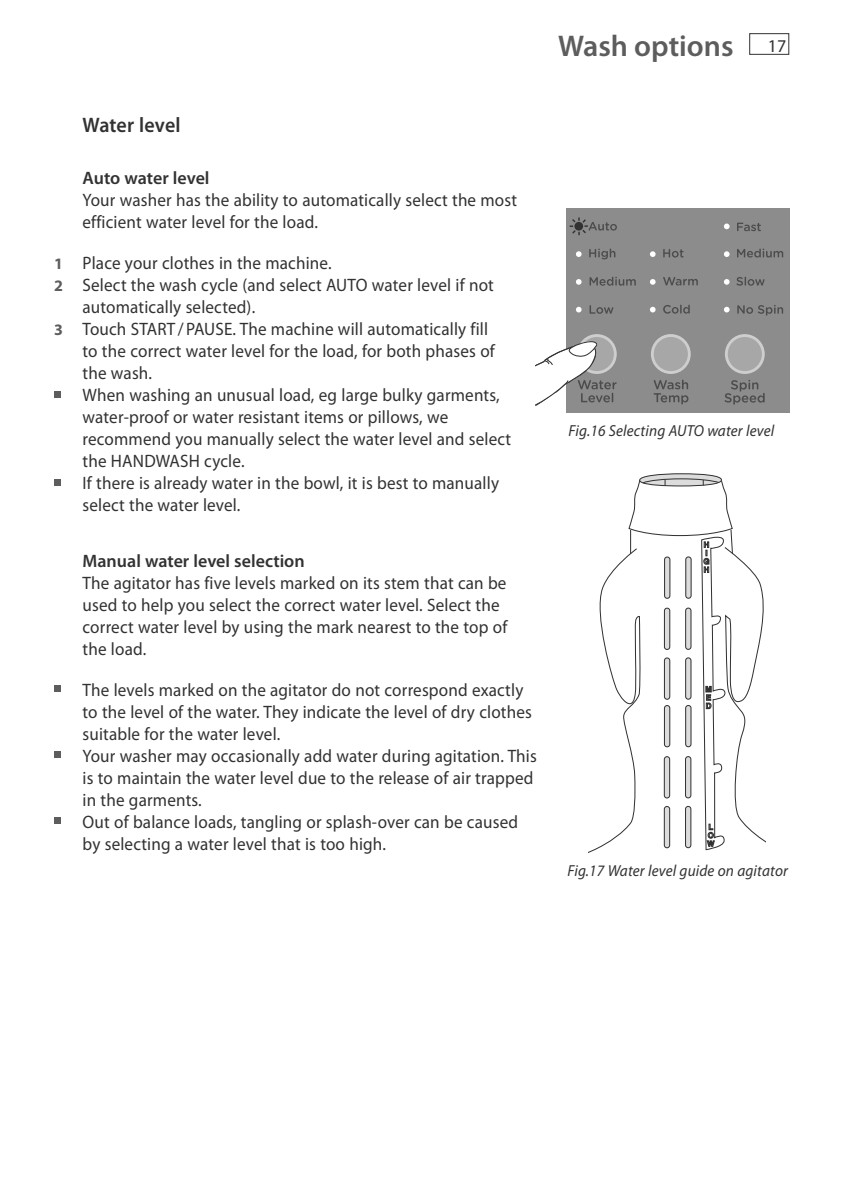
<style>
.page{position:relative;width:843px;height:1192px;background:#fff}
.page>*{position:absolute;margin:0;border:0;box-sizing:border-box;transform-origin:0 0}
.t1{font:600 30px "Myriad Pro";color:#5d5d5d}
.t2{font:600 21px "Myriad Pro";letter-spacing:.005em;color:#323232;scale:.95 1}
.t3{font:18px/22px "Myriad Pro";letter-spacing:.01em;color:#323232;scale:.95 1}
.t4{font:600 18px "Myriad Pro";color:#323232}
.t5{font:italic 16px "Myriad Pro";letter-spacing:.01em;color:#323232;scale:.95 1}
.s1{font-weight:700;font-size:16px;color:#5d5d5d}
.s2{font-weight:400;font-size:18px;color:#323232}
</style>
<div class="page">
<div style="left:749px;top:33px;width:40px;height:22px;border:1px solid #323232"></div>
<svg style="left:54px;top:391px;width:6px;height:6px"></svg>
<svg style="left:54px;top:479px;width:6px;height:6px"></svg>
<svg style="left:54px;top:686px;width:6px;height:6px"></svg>
<svg style="left:54px;top:752px;width:6px;height:6px"></svg>
<svg style="left:54px;top:818px;width:6px;height:6px"></svg>
<svg style="left:588px;top:473px;width:178px;height:380px"></svg>
<div style="left:567px;top:209px;width:222px;height:203px;background:#8c8c8c"></div>
<svg style="left:653px;top:380px;width:35px;height:24px"></svg>
<svg style="left:725px;top:380px;width:40px;height:25px"></svg>
<svg style="left:590px;top:277px;width:46px;height:9px"></svg>
<svg style="left:590px;top:305px;width:23px;height:9px"></svg>
<svg style="left:663px;top:305px;width:27px;height:9px"></svg>
<svg style="left:737px;top:305px;width:46px;height:11px"></svg>
<svg style="left:663px;top:277px;width:35px;height:9px"></svg>
<svg style="left:663px;top:249px;width:21px;height:9px"></svg>
<svg style="left:737px;top:249px;width:46px;height:9px"></svg>
<svg style="left:737px;top:223px;width:24px;height:8px"></svg>
<svg style="left:736px;top:277px;width:29px;height:9px"></svg>
<svg style="left:589px;top:249px;width:26px;height:10px"></svg>
<svg style="left:651px;top:334px;width:40px;height:40px;background:#a8a8a8"></svg>
<svg style="left:725px;top:334px;width:40px;height:40px;background:#a8a8a8"></svg>
<svg style="left:568px;top:216px;width:49px;height:21px"></svg>
<svg style="left:536px;top:334px;width:81px;height:79px"></svg>
<p class="t2" style="left:83px;top:111px;width:105px">Water level</p>
<p class="t4" style="left:83px;top:167px;width:129px">Auto water level</p>
<p class="t3" style="left:83px;top:189px;width:459px">Your washer has the ability to automatically select the most efficient water level for the load.</p>
<p class="t3" style="left:54px;top:252px;width:294px"><span class="s1">1</span> Place your clothes in the machine.</p>
<p class="t3" style="left:54px;top:274px;width:464px"><span class="s1">2</span> Select the wash cycle (and select AUTO water level if not</p>
<p class="t3" style="left:83px;top:296px;width:183px">automatically selected).</p>
<p class="t3" style="left:54px;top:318px;width:458px"><span class="s1">3</span> Touch START / PAUSE. The machine will automatically fill</p>
<p class="t3" style="left:83px;top:340px;width:436px">to the correct water level for the load, for both phases of</p>
<p class="t3" style="left:83px;top:362px;width:75px">the wash.</p>
<p class="t3" style="left:83px;top:384px;width:441px">When washing an unusual load, eg large bulky garments,</p>
<p class="t3" style="left:83px;top:406px;width:386px">water-proof or water resistant items or pillows, we</p>
<p class="t3" style="left:83px;top:428px;width:453px">recommend you manually select the water level and select</p>
<p class="t3" style="left:83px;top:450px;width:172px">the HANDWASH cycle.</p>
<p class="t3" style="left:83px;top:472px;width:440px">If there is already water in the bowl, it is best to manually</p>
<p class="t3" style="left:83px;top:494px;width:168px">select the water level.</p>
<p class="t4" style="left:83px;top:549px;width:224px">Manual water level selection</p>
<p class="t3" style="left:83px;top:571px;width:449px">The agitator has five levels marked on its stem that can be used to help you select the correct water level. Select the correct water level by using the mark nearest to the top of the load.</p>
<p class="t3" style="left:83px;top:678px;width:480px">The levels marked on the agitator do not correspond exactly to the level of the water. They indicate the level of dry clothes suitable for the water level.<br>Your washer may occasionally add water during agitation. This is to maintain the water level due to the release of air trapped in the garments.<br>Out of balance loads, tangling or splash-over can be caused by selecting a water level that is too high.</p>
<h1 class="t1" style="left:558px;top:26px;width:230px">Wash options <span class="s2">17</span></h1>
<p class="t5" style="left:569px;top:420px;width:218px">Fig.16 Selecting AUTO water level</p>
<p class="t5" style="left:567px;top:861px;width:234px">Fig.17 Water level guide on agitator</p>
</div>
